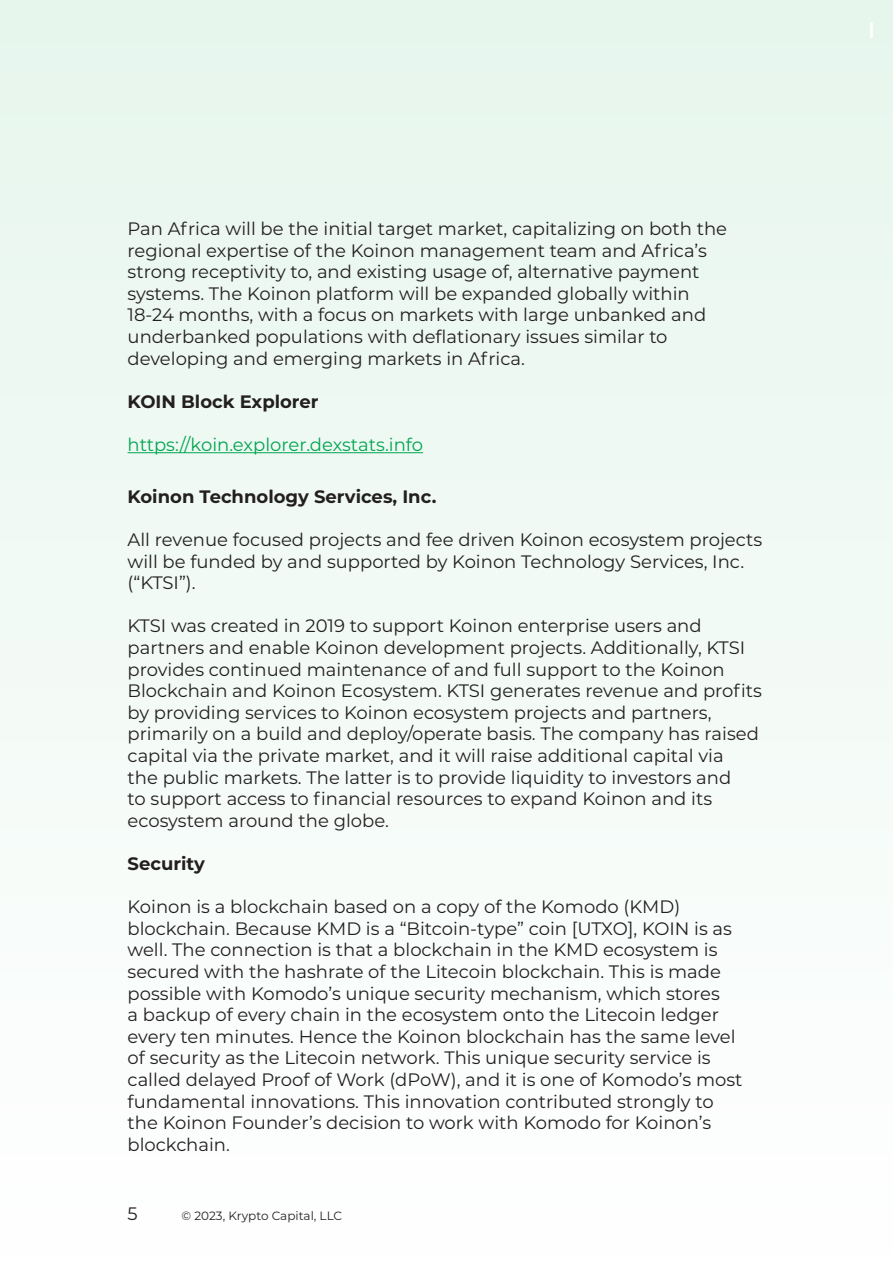
<style>
.page{position:relative;width:893px;height:1263px;background:#f2faf6}
.page>*{position:absolute;margin:0;border:0;box-sizing:border-box;transform-origin:0 0}
.t1{font:22.5px "Alternate Gothic No 2 BT";color:#fff}
.t2{font:18px/21.6px "Montserrat";color:#231f20}
.t3{font:700 18px "Montserrat";color:#231f20}
.t4{font:18px "Montserrat";color:#00a54f}
.t5{font:12px "Montserrat";color:#231f20}
</style>
<div class="page">
<hr style="left:128px;top:452px;width:295px;height:1px;background:#00a54f">
<p class="t2" style="left:128px;top:217px;width:601px">Pan Africa will be the initial target market, capitalizing on both the regional expertise of the Koinon management team and Africa’s strong receptivity to, and existing usage of, alternative payment systems. The Koinon platform will be expanded globally within 18-24 months, with a focus on markets with large unbanked and underbanked populations with deflationary issues similar to developing and emerging markets in Africa.</p>
<p class="t3" style="left:128px;top:388px;width:193px">KOIN Block Explorer</p>
<p class="t4" style="left:128px;top:432px;width:297px">https://koin.explorer.dexstats.info</p>
<p class="t3" style="left:128px;top:483px;width:310px">Koinon Technology Services, Inc.</p>
<p class="t2" style="left:128px;top:528px;width:636px">All revenue focused projects and fee driven Koinon ecosystem projects will be funded by and supported by Koinon Technology Services, Inc. (“KTSI”).</p>
<p class="t2" style="left:128px;top:615px;width:636px">KTSI was created in 2019 to support Koinon enterprise users and partners and enable Koinon development projects. Additionally, KTSI provides continued maintenance of and full support to the Koinon Blockchain and Koinon Ecosystem. KTSI generates revenue and profits by providing services to Koinon ecosystem projects and partners, primarily on a build and deploy/operate basis. The company has raised capital via the private market, and it will raise additional capital via<br>the public markets. The latter is to provide liquidity to investors and<br>to support access to financial resources to expand Koinon and its ecosystem around the globe.</p>
<p class="t3" style="left:128px;top:851px;width:79px">Security</p>
<p class="t2" style="left:128px;top:895px;width:616px">Koinon is a blockchain based on a copy of the Komodo (KMD) blockchain. Because KMD is a “Bitcoin-type” coin [UTXO], KOIN is as well. The connection is that a blockchain in the KMD ecosystem is secured with the hashrate of the Litecoin blockchain. This is made possible with Komodo’s unique security mechanism, which stores<br>a backup of every chain in the ecosystem onto the Litecoin ledger every ten minutes. Hence the Koinon blockchain has the same level of security as the Litecoin network. This unique security service is called delayed Proof of Work (dPoW), and it is one of Komodo’s most fundamental innovations. This innovation contributed strongly to the Koinon Founder’s decision to work with Komodo for Koinon’s blockchain.</p>
<p class="t2" style="left:128px;top:1202px;width:12px">5</p>
<p class="t5" style="left:182px;top:1208px;width:162px">© 2023, Krypto Capital, LLC</p>
<p class="t1" style="left:869px;top:18px;width:6px">I</p>
</div>
